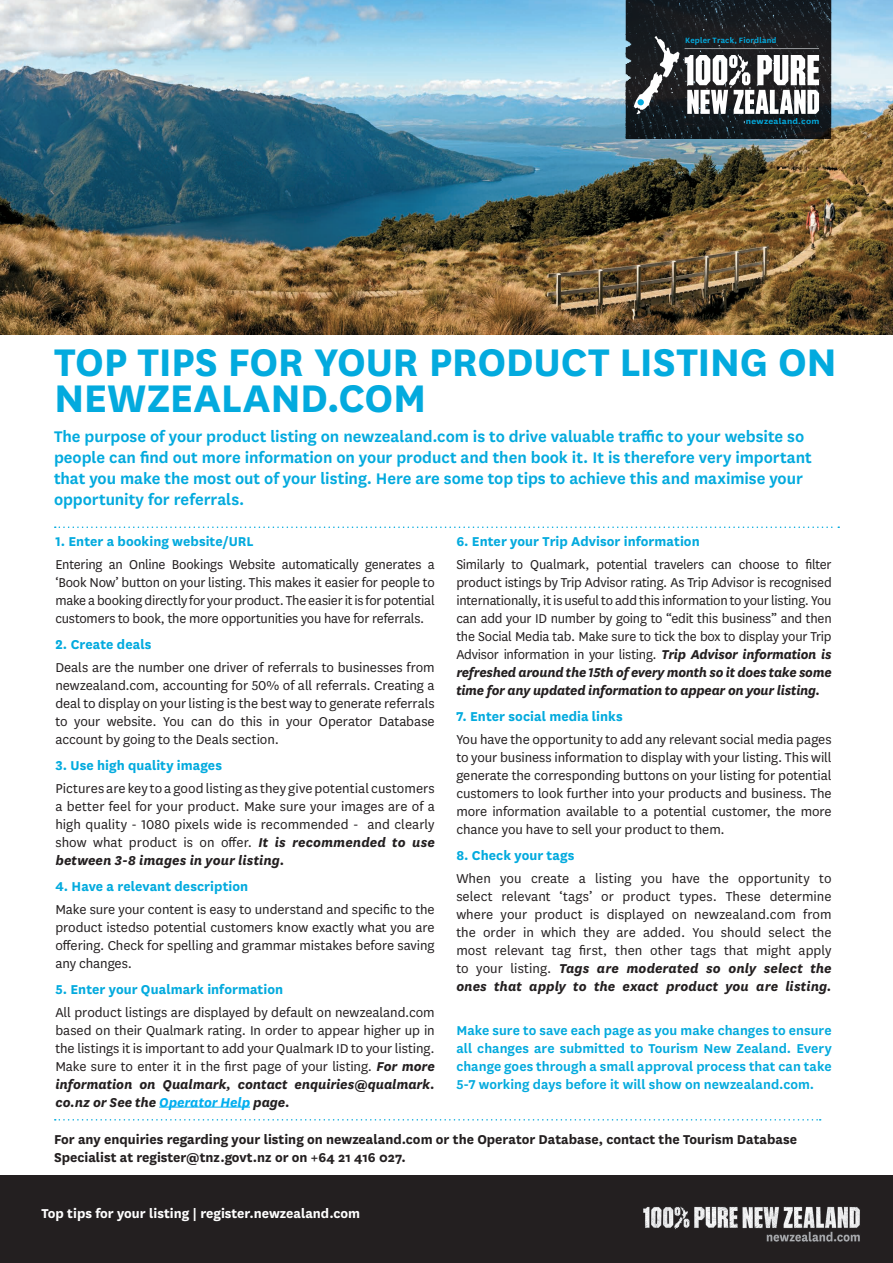
<style>
.page{position:relative;width:893px;height:1263px;background:#fff}
.page>*{position:absolute;margin:0;border:0;box-sizing:border-box;transform-origin:0 0}
.Heading_No_Line{font:700 45px/36px "National";letter-spacing:-.01em;color:#03aade}
.intro{font:600 18px/21px "National";letter-spacing:-.005em;color:#03aade}
.Body{font:15px/18px "National";letter-spacing:-.005em;color:#231f20;text-align:justify}
.Body-2{font:600 15px/18px "National";letter-spacing:.005em;color:#03aade;text-align:justify}
.Body-3{font:700 15px "National";letter-spacing:.005em;color:#03aade}
.t1{font:700 15px/18px "National";color:#231f20}
.t2{font:700 15px "National";color:#fff}
.Body-4{font:600 9px "National";letter-spacing:.02em;color:#03aade}
.Body-5{font:600 9px "National";letter-spacing:.02em;color:#03aade;scale:1.12 1}
.s1{font-weight:700;font-style:italic}
.s2{font-weight:700;font-style:italic;color:#00aeef}
</style>
<div class="page">
<img style="left:0;top:0;width:893px;height:335px">
<hr style="left:159px;top:1107px;width:91px;height:1px;background:#00aeef">
<svg style="left:55px;top:526px;width:784px;height:2px"></svg>
<div style="left:0;top:1175px;width:893px;height:88px;background:#231f20"></div>
<img style="left:643px;top:1206px;width:217px;height:36px">
<svg style="left:55px;top:1119px;width:766px;height:1px"></svg>
<img style="left:620px;top:0;width:217px;height:140px">
<hr style="left:685px;top:48px;width:134px;height:1px;background:#939598">
<svg style="left:685px;top:55px;width:134px;height:59px"></svg>
<svg style="left:634px;top:36px;width:45px;height:78px"></svg>
<p class="Body-4" style="left:685px;top:34px;width:93px">Kepler Track, Fiordland</p>
<p class="Body-5" style="left:746px;top:115px;width:67px">newzealand.com</p>
<p class="Heading_No_Line" style="left:54px;top:341px;width:784px">TOP TIPS FOR YOUR PRODUCT LISTING ON<br>NEWZEALAND.COM</p>
<p class="intro" style="left:54px;top:425px;width:759px">The purpose of your product listing on newzealand.com is to drive valuable traffic to your website so people can find out more information on your product and then book it. It is therefore very important that you make the most out of your listing. Here are some top tips to achieve this and maximise your opportunity for referrals.</p>
<p class="Body-3" style="left:55px;top:531px;width:200px">1. Enter a booking website/URL</p>
<p class="Body" style="left:55px;top:554px;width:381px">Entering an Online Bookings Website automatically generates a ‘Book Now’ button on your listing. This makes it easier for people to make a booking directly for your product. The easier it is for potential customers to book, the more opportunities you have for referrals.</p>
<p class="Body-3" style="left:55px;top:634px;width:98px">2. Create deals</p>
<p class="Body" style="left:55px;top:657px;width:381px">Deals are the number one driver of referrals to businesses from newzealand.com, accounting for 50% of all referrals. Creating a deal to display on your listing is the best way to generate referrals to your website. You can do this in your Operator Database account by going to the Deals section.</p>
<p class="Body-3" style="left:55px;top:755px;width:168px">3. Use high quality images</p>
<p class="Body" style="left:55px;top:778px;width:381px">Pictures are key to a good listing as they give potential customers a better feel for your product. Make sure your images are of a high quality - 1080 pixels wide is recommended - and clearly show what product is on offer. <span class="s1">It is recommended to use between 3-8 images in your listing.</span></p>
<p class="Body-3" style="left:55px;top:876px;width:194px">4. Have a relevant description</p>
<p class="Body" style="left:55px;top:899px;width:381px">Make sure your content is easy to understand and specific to the product istedso potential customers know exactly what you are offering. Check for spelling and grammar mistakes before saving any changes.</p>
<p class="Body-3" style="left:55px;top:979px;width:229px">5. Enter your Qualmark information</p>
<p class="Body" style="left:55px;top:1002px;width:381px">All product listings are displayed by default on newzealand.com based on their Qualmark rating. In order to appear higher up in the listings it is important to add your Qualmark ID to your listing.<br>Make sure to enter it in the first page of your listing. <span class="s1">For more information on Qualmark, contact enquiries@qualmark. co.nz or See the</span> <span class="s2">Operator Help</span> <span class="s1">page.</span></p>
<p class="Body-3" style="left:456px;top:531px;width:245px">6. Enter your Trip Advisor information</p>
<p class="Body" style="left:456px;top:554px;width:377px">Similarly to Qualmark, potential travelers can choose to filter product istings by Trip Advisor rating. As Trip Advisor is recognised internationally, it is useful to add this information to your listing. You can add your ID number by going to “edit this business” and then the Social Media tab. Make sure to tick the box to display your Trip Advisor information in your listing. <span class="s1">Trip Advisor information is refreshed around the 15th of every month so it does take some time for any updated information to appear on your listing.</span></p>
<p class="Body-3" style="left:456px;top:706px;width:168px">7. Enter social media links</p>
<p class="Body" style="left:456px;top:729px;width:377px">You have the opportunity to add any relevant social media pages to your business information to display with your listing. This will generate the corresponding buttons on your listing for potential customers to look further into your products and business. The more information available to a potential customer, the more chance you have to sell your product to them.</p>
<p class="Body-3" style="left:456px;top:845px;width:120px">8. Check your tags</p>
<p class="Body" style="left:456px;top:868px;width:377px">When you create a listing you have the opportunity to select relevant ‘tags’ or product types. These determine where your product is displayed on newzealand.com from the order in which they are added. You should select the most relevant tag first, then other tags that might apply to your listing. <span class="s1">Tags are moderated so only select the ones that apply to the exact product you are listing.</span></p>
<p class="Body-2" style="left:456px;top:1020px;width:377px">Make sure to save each page as you make changes to ensure all changes are submitted to Tourism New Zealand. Every change goes through a small approval process that can take 5-7 working days before it will show on newzealand.com.</p>
<p class="t1" style="left:54px;top:1129px;width:744px">For any enquiries regarding your listing on newzealand.com or the Operator Database, contact the Tourism Database<br>Specialist at register@tnz.govt.nz or on +64 21 416 027.</p>
<p class="t2" style="left:41px;top:1203px;width:320px">Top tips for your listing | register.newzealand.com</p>
</div>
